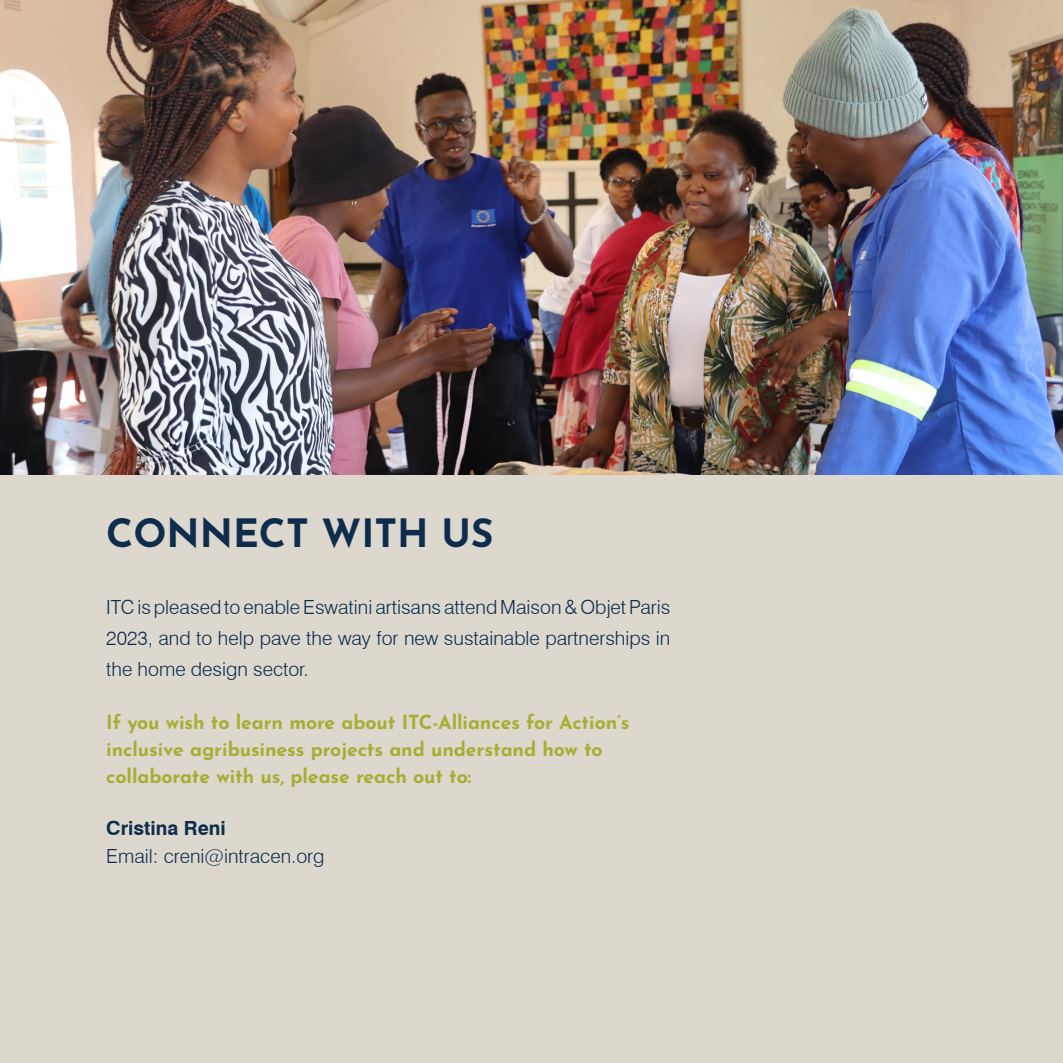
<style>
.page{position:relative;width:1063px;height:1063px;background:#dcd8ce}
.page>*{position:absolute;margin:0;border:0;box-sizing:border-box;transform-origin:0 0}
.foreword{font:700 39px "Josefin Sans";color:#0e2d4d}
.foreword-2{font:300 19.5px/31.2px "Swiss 721 BT";color:#0e2d4d;text-align:justify}
.Text_Body_Swiss{font:700 19.5px/27px "Josefin Sans";letter-spacing:-.005em;color:#a8ad34}
.foreword-3{font:700 19.5px "Swiss 721 BT";color:#0e2d4d}
</style>
<div class="page">
<img style="left:0;top:0;width:1063px;height:474px">
<p class="foreword" style="left:106px;top:504px;width:389px">CONNECT WITH US</p>
<p class="foreword-2" style="left:106px;top:591px;width:566px">ITC is pleased to enable Eswatini artisans attend Maison &amp; Objet Paris 2023, and to help pave the way for new sustainable partnerships in the home design sector.</p>
<p class="Text_Body_Swiss" style="left:106px;top:707px;width:525px">If you wish to learn more about ITC-Alliances for Action’s inclusive agribusiness projects and understand how to collaborate with us, please reach out to:</p>
<p class="foreword-3" style="left:106px;top:816px;width:121px">Cristina Reni</p>
<p class="foreword-2" style="left:106px;top:840px;width:220px">Email: creni@intracen.org</p>
</div>
